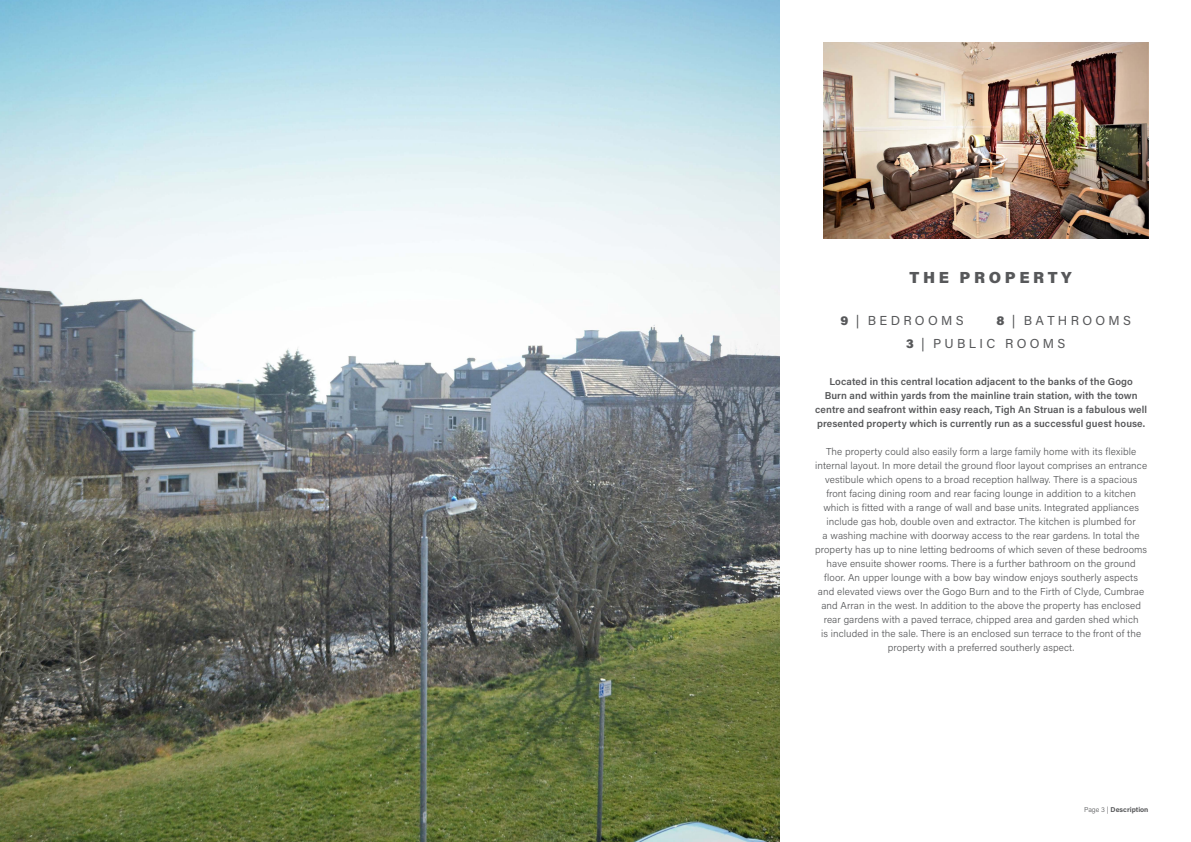
<style>
.page{position:relative;width:1191px;height:842px;background:#fff}
.page>*{position:absolute;margin:0;border:0;box-sizing:border-box;transform-origin:0 0}
.t1{font:900 16px "Acumin Pro";color:#57585a}
.t2{font:13px "Acumin Pro";color:#57585a}
.t3{font:300 10px/14px "Acumin Pro";letter-spacing:.01em;color:#57585a;text-align:center}
.t4{font:600 10px/14px "Acumin Pro";letter-spacing:.01em;color:#57585a;text-align:center}
.t5{font:700 7px "Acumin Pro";color:#57585a}
.s1{font-weight:900}
.s2{font-weight:300}
</style>
<div class="page">
<img style="left:0;top:0;width:780px;height:842px">
<img style="left:823px;top:43px;width:325px;height:195px">
<p class="t1" style="left:909px;top:266px;width:164px">T H E P R O P E R T Y</p>
<p class="t2" style="left:840px;top:312px;width:124px"><span class="s1">9</span> | B E D R O O M S</p>
<p class="t2" style="left:996px;top:312px;width:136px"><span class="s1">8</span> | B A T H R O O M S</p>
<p class="t2" style="left:906px;top:335px;width:161px"><span class="s1">3</span> | P U B L I C R O O M S</p>
<p class="t4" style="left:815px;top:374px;width:333px">Located in this central location adjacent to the banks of the Gogo<br>Burn and within yards from the mainline train station, with the town centre and seafront within easy reach, Tigh An Struan is a fabulous well presented property which is currently run as a successful guest house.</p>
<p class="t3" style="left:815px;top:444px;width:334px">The property could also easily form a large family home with its flexible internal layout. In more detail the ground floor layout comprises an entrance vestibule which opens to a broad reception hallway. There is a spacious front facing dining room and rear facing lounge in addition to a kitchen which is fitted with a range of wall and base units. Integrated appliances include gas hob, double oven and extractor. The kitchen is plumbed for<br>a washing machine with doorway access to the rear gardens. In total the property has up to nine letting bedrooms of which seven of these bedrooms have ensuite shower rooms. There is a further bathroom on the ground floor. An upper lounge with a bow bay window enjoys southerly aspects and elevated views over the Gogo Burn and to the Firth of Clyde, Cumbrae and Arran in the west. In addition to the above the property has enclosed rear gardens with a paved terrace, chipped area and garden shed which<br>is included in the sale. There is an enclosed sun terrace to the front of the property with a preferred southerly aspect.</p>
<p class="t5" style="left:1084px;top:805px;width:66px"><span class="s2">Page 3 |</span> Description</p>
</div>
